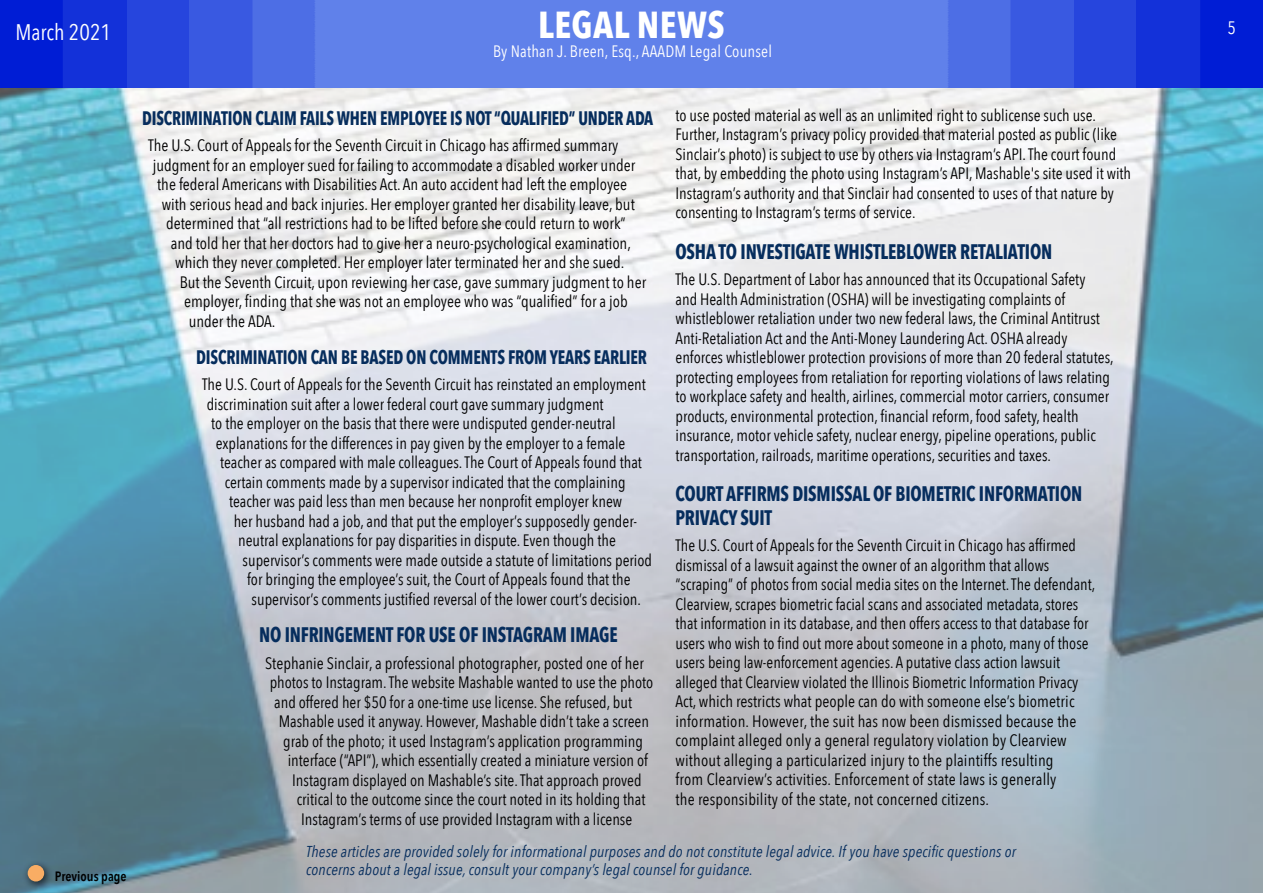
<style>
.page{position:relative;width:1263px;height:893px;background:#fff}
.page>*{position:absolute;margin:0;border:0;box-sizing:border-box;transform-origin:0 0}
.t1{font:700 37.5px "Avenir Next Condensed";letter-spacing:.01em;color:#fff}
.t2{font:22.5px "Avenir Next Condensed";color:#fff}
.t3{font:700 21px/24px "Avenir Next Condensed";letter-spacing:-.01em;color:#062d5d;scale:.88 1}
.t4{font:700 19.5px "Avenir Next Condensed";letter-spacing:-.01em;color:#062d5d;scale:.85 1}
.t5{font:700 19.5px "Avenir Next Condensed";letter-spacing:-.01em;color:#062d5d;scale:.86 1}
.t6{font:18px "Avenir Next Condensed";color:#fff}
.t7{font:16.5px/19.5px "Avenir Next Condensed";color:#000}
.t8{font:16.5px "Avenir Next Condensed";letter-spacing:.01em;color:#fff}
.t9{font:italic 15.75px/18px "Avenir Next Condensed";letter-spacing:.01em;color:#062d5d}
.t10{font:600 13.5px "Avenir Next Condensed";color:#000}
</style>
<div class="page">
<img style="left:0;top:88px;width:1263px;height:805px">
<img style="left:899px;top:0;width:364px;height:88px">
<img style="left:0;top:0;width:370px;height:88px">
<div style="left:370px;top:0;width:529px;height:88px;background:#6081ea"></div>
<div style="left:22px;top:859px;width:32px;height:32px;background:#000;opacity:.75"></div>
<div style="left:28px;top:865px;width:16px;height:16px;background:#f9ad64;border-radius:50%"></div>
<h2 class="t2" style="left:15px;top:13px;width:97px">March 2021</h2>
<h1 class="t1" style="left:538px;top:1px;width:188px">LEGAL NEWS</h1>
<p class="t6" style="left:1227px;top:13px;width:10px">5</p>
<p class="t8" style="left:493px;top:37px;width:280px">By Nathan J. Breen, Esq., AAADM Legal Counsel</p>
<p class="t10" style="left:55px;top:864px;width:73px">Previous page</p>
<p class="t7" style="left:675px;top:104px;width:457px">to use posted material as well as an unlimited right to sublicense such use.<br>Further, Instagram’s privacy policy provided that material posted as public (like Sinclair’s photo) is subject to use by others via Instagram’s API. The court found that, by embedding the photo using Instagram’s API, Mashable's site used it with Instagram’s authority and that Sinclair had consented to uses of that nature by consenting to Instagram’s terms of service.</p>
<p class="t3" style="left:675px;top:239px;width:430px">OSHA TO INVESTIGATE WHISTLEBLOWER RETALIATION</p>
<p class="t7" style="left:675px;top:269px;width:440px">The U.S. Department of Labor has announced that its Occupational Safety<br>and Health Administration (OSHA) will be investigating complaints of whistleblower retaliation under two new federal laws, the Criminal Antitrust Anti-Retaliation Act and the Anti-Money Laundering Act. OSHA already enforces whistleblower protection provisions of more than 20 federal statutes, protecting employees from retaliation for reporting violations of laws relating to workplace safety and health, airlines, commercial motor carriers, consumer products, environmental protection, financial reform, food safety, health insurance, motor vehicle safety, nuclear energy, pipeline operations, public transportation, railroads, maritime operations, securities and taxes.</p>
<p class="t3" style="left:675px;top:481px;width:464px">COURT AFFIRMS DISMISSAL OF BIOMETRIC INFORMATION<br>PRIVACY SUIT</p>
<p class="t7" style="left:675px;top:535px;width:421px">The U.S. Court of Appeals for the Seventh Circuit in Chicago has affirmed dismissal of a lawsuit against the owner of an algorithm that allows “scraping” of photos from social media sites on the Internet. The defendant, Clearview, scrapes biometric facial scans and associated metadata, stores that information in its database, and then offers access to that database for users who wish to find out more about someone in a photo, many of those users being law-enforcement agencies. A putative class action lawsuit alleged that Clearview violated the Illinois Biometric Information Privacy Act, which restricts what people can do with someone else’s biometric information. However, the suit has now been dismissed because the complaint alleged only a general regulatory violation by Clearview without alleging a particularized injury to the plaintiffs resulting<br>from Clearview’s activities. Enforcement of state laws is generally<br>the responsibility of the state, not concerned citizens.</p>
<p class="t9" style="left:306px;top:843px;width:711px">These articles are provided solely for informational purposes and do not constitute legal advice. If you have specific questions or concerns about a legal issue, consult your company’s legal counsel for guidance.</p>
<p class="t4" style="left:142px;top:106px;width:603px">DISCRIMINATION CLAIM FAILS WHEN EMPLOYEE IS NOT “QUALIFIED” UNDER ADA</p>
<p class="t7" style="left:148px;top:135px;width:472px">The U.S. Court of Appeals for the Seventh Circuit in Chicago has affirmed summary</p>
<p class="t7" style="left:153px;top:154px;width:484px">judgment for an employer sued for failing to accommodate a disabled worker under</p>
<p class="t7" style="left:157px;top:174px;width:471px">the federal Americans with Disabilities Act. An auto accident had left the employee</p>
<p class="t7" style="left:162px;top:193px;width:475px">with serious head and back injuries. Her employer granted her disability leave, but</p>
<p class="t7" style="left:166px;top:213px;width:461px">determined that “all restrictions had to be lifted before she could return to work”</p>
<p class="t7" style="left:171px;top:232px;width:462px">and told her that her doctors had to give her a neuro-psychological examination,</p>
<p class="t7" style="left:175px;top:252px;width:451px">which they never completed. Her employer later terminated her and she sued.</p>
<p class="t7" style="left:180px;top:271px;width:468px">But the Seventh Circuit, upon reviewing her case, gave summary judgment to her</p>
<p class="t7" style="left:184px;top:291px;width:445px">employer, finding that she was not an employee who was “qualified” for a job</p>
<p class="t7" style="left:189px;top:310px;width:88px">under the ADA.</p>
<p class="t5" style="left:196px;top:345px;width:526px">DISCRIMINATION CAN BE BASED ON COMMENTS FROM YEARS EARLIER</p>
<p class="t7" style="left:202px;top:374px;width:445px">The U.S. Court of Appeals for the Seventh Circuit has reinstated an employment</p>
<p class="t7" style="left:207px;top:394px;width:398px">discrimination suit after a lower federal court gave summary judgment</p>
<p class="t7" style="left:211px;top:413px;width:406px">to the employer on the basis that there were undisputed gender-neutral</p>
<p class="t7" style="left:216px;top:433px;width:411px">explanations for the differences in pay given by the employer to a female</p>
<p class="t7" style="left:220px;top:452px;width:423px">teacher as compared with male colleagues. The Court of Appeals found that</p>
<p class="t7" style="left:225px;top:472px;width:402px">certain comments made by a supervisor indicated that the complaining</p>
<p class="t7" style="left:229px;top:491px;width:394px">teacher was paid less than men because her nonprofit employer knew</p>
<p class="t7" style="left:234px;top:511px;width:405px">her husband had a job, and that put the employer’s supposedly gender-</p>
<p class="t7" style="left:238px;top:530px;width:379px">neutral explanations for pay disparities in dispute. Even though the</p>
<p class="t7" style="left:243px;top:550px;width:411px">supervisor’s comments were made outside a statute of limitations period</p>
<p class="t7" style="left:247px;top:569px;width:385px">for bringing the employee’s suit, the Court of Appeals found that the</p>
<p class="t7" style="left:252px;top:589px;width:391px">supervisor’s comments justified reversal of the lower court’s decision.</p>
<p class="t3" style="left:259px;top:623px;width:409px">NO INFRINGEMENT FOR USE OF INSTAGRAM IMAGE</p>
<p class="t7" style="left:265px;top:652px;width:380px">Stephanie Sinclair, a professional photographer, posted one of her</p>
<p class="t7" style="left:270px;top:672px;width:385px">photos to Instagram. The website Mashable wanted to use the photo</p>
<p class="t7" style="left:274px;top:691px;width:359px">and offered her $50 for a one-time use license. She refused, but</p>
<p class="t7" style="left:279px;top:711px;width:372px">Mashable used it anyway. However, Mashable didn’t take a screen</p>
<p class="t7" style="left:283px;top:730px;width:361px">grab of the photo; it used Instagram’s application programming</p>
<p class="t7" style="left:288px;top:750px;width:362px">interface (“API”), which essentially created a miniature version of</p>
<p class="t7" style="left:292px;top:769px;width:351px">Instagram displayed on Mashable’s site. That approach proved</p>
<p class="t7" style="left:297px;top:789px;width:350px">critical to the outcome since the court noted in its holding that</p>
<p class="t7" style="left:301px;top:808px;width:333px">Instagram’s terms of use provided Instagram with a license</p>
</div>
